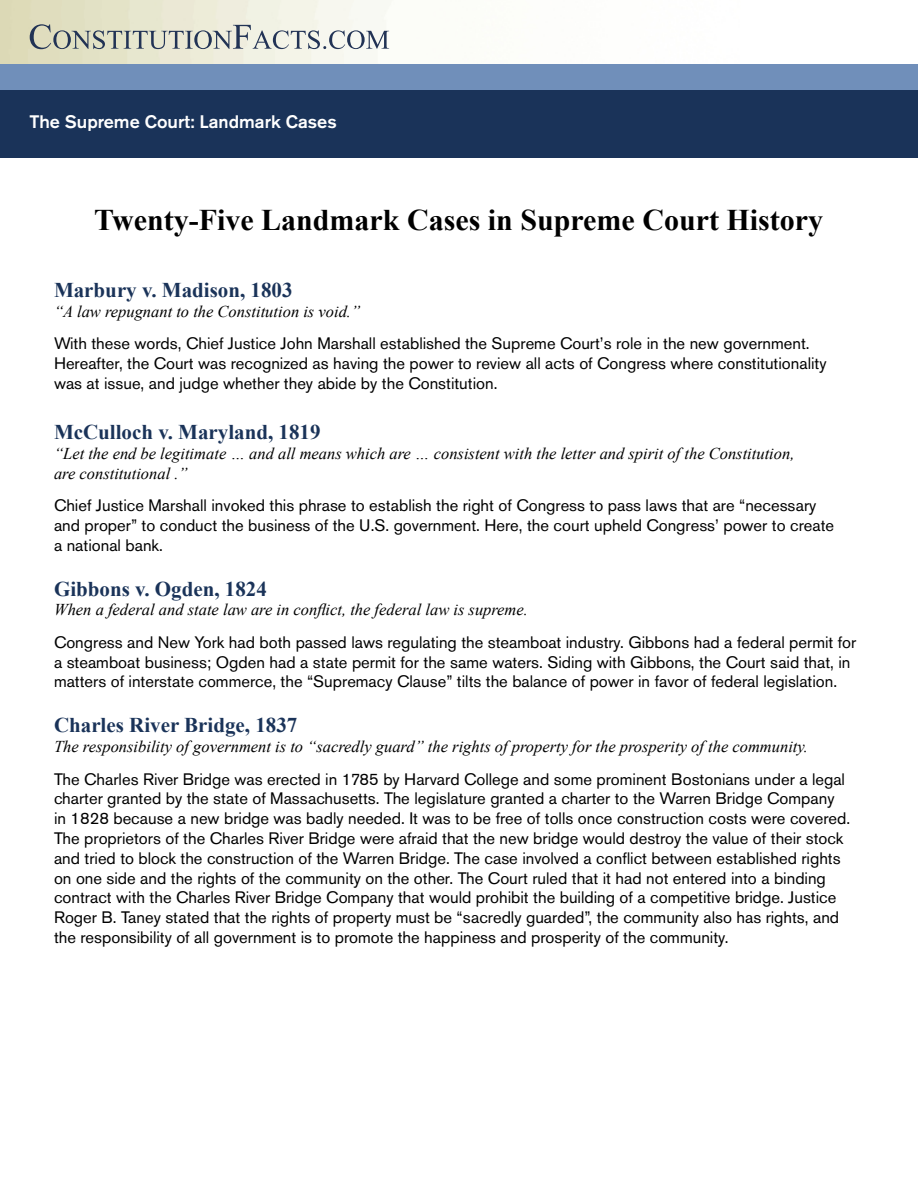
<style>
.page{position:relative;width:918px;height:1188px;background:#fff}
.page>*{position:absolute;margin:0;border:0;box-sizing:border-box;transform-origin:0 0}
.t1{font:700 30px "Times New Roman";color:#000}
.t2{font:700 21px "Times New Roman";color:#1a3359}
.t3{font:500 18px "Akzidenz Grotesk BE";color:#fff}
.t4{font:16.5px/19.8px "Akzidenz Grotesk BE";color:#000}
.t5{font:italic 16.5px/19.8px "Times New Roman";color:#000}
.s1{font-family:"Times New Roman";font-weight:700;font-style:italic;font-size:15px;color:#708fba}
</style>
<div class="page">
<div style="left:0;top:85px;width:918px;height:73px;background:#1a3359"></div>
<div style="left:0;top:64px;width:918px;height:26px;background:#708fba"></div>
<svg style="left:30px;top:24px;width:359px;height:25px"></svg>
<p class="t3" style="left:30px;top:110px;width:394px">The Supreme Court: Landmark Cases <span class="s1">(Continued)</span></p>
<h1 class="t1" style="left:94px;top:203px;width:730px">Twenty-Five Landmark Cases in Supreme Court History</h1>
<p class="t2" style="left:54px;top:278px;width:240px">Marbury v. Madison, 1803</p>
<p class="t5" style="left:54px;top:301px;width:308px">“A law repugnant to the Constitution is void.”</p>
<p class="t4" style="left:54px;top:333px;width:774px">With these words, Chief Justice John Marshall established the Supreme Court’s role in the new government.<br>Hereafter, the Court was recognized as having the power to review all acts of Congress where constitutionality was at issue, and judge whether they abide by the Constitution.</p>
<p class="t2" style="left:54px;top:420px;width:268px">McCulloch v. Maryland, 1819</p>
<p class="t5" style="left:54px;top:443px;width:742px">“Let the end be legitimate … and all means which are … consistent with the letter and spirit of the Constitution, are constitutional .”</p>
<p class="t4" style="left:54px;top:495px;width:782px">Chief Justice Marshall invoked this phrase to establish the right of Congress to pass laws that are “necessary and proper” to conduct the business of the U.S. government. Here, the court upheld Congress’ power to create a national bank.</p>
<p class="t2" style="left:54px;top:576px;width:214px">Gibbons v. Ogden, 1824</p>
<p class="t5" style="left:54px;top:600px;width:475px">When a federal and state law are in conflict, the federal law is supreme.</p>
<p class="t4" style="left:54px;top:632px;width:804px">Congress and New York had both passed laws regulating the steamboat industry. Gibbons had a federal permit for a steamboat business; Ogden had a state permit for the same waters. Siding with Gibbons, the Court said that, in matters of interstate commerce, the “Supremacy Clause” tilts the balance of power in favor of federal legislation.</p>
<p class="t2" style="left:54px;top:713px;width:245px">Charles River Bridge, 1837</p>
<p class="t5" style="left:54px;top:736px;width:756px">The responsibility of government is to “sacredly guard” the rights of property for the prosperity of the community.</p>
<p class="t4" style="left:54px;top:769px;width:798px">The Charles River Bridge was erected in 1785 by Harvard College and some prominent Bostonians under a legal charter granted by the state of Massachusetts. The legislature granted a charter to the Warren Bridge Company in 1828 because a new bridge was badly needed. It was to be free of tolls once construction costs were covered.<br>The proprietors of the Charles River Bridge were afraid that the new bridge would destroy the value of their stock and tried to block the construction of the Warren Bridge. The case involved a conflict between established rights on one side and the rights of the community on the other. The Court ruled that it had not entered into a binding contract with the Charles River Bridge Company that would prohibit the building of a competitive bridge. Justice Roger B. Taney stated that the rights of property must be “sacredly guarded”, the community also has rights, and the responsibility of all government is to promote the happiness and prosperity of the community.</p>
</div>
